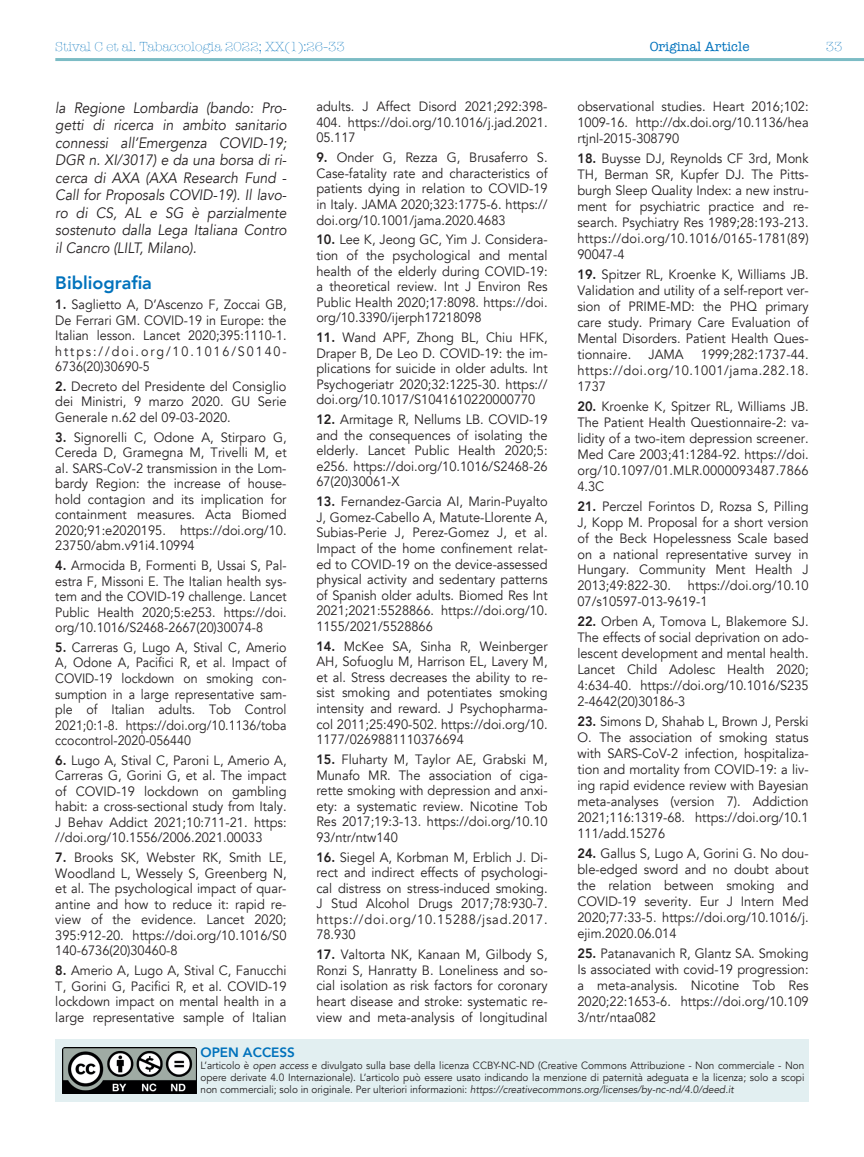
<style>
.page{position:relative;width:864px;height:1157px;background:#fff}
.page>*{position:absolute;margin:0;border:0;box-sizing:border-box;transform-origin:0 0}
.t1{font:800 18px "Avenir";color:#0072bc}
.t2{font:italic 15px/17.4px "Avenir";color:#231f20;text-align:justify;scale:.92 1}
.t3{font:13.5px/15.6px "Avenir";color:#231f20;text-align:justify;scale:.95 1}
.t4{font:13.5px/15.5px "Avenir";color:#231f20;text-align:justify;scale:.93 1}
.t5{font:13.5px/15.5px "Avenir";color:#231f20;text-align:justify;scale:.92 1}
.t6{font:300 13.5px "American Typewriter";color:#0072bc}
.t7{font:13.5px "American Typewriter";color:#0072bc}
.t8{font:800 13.5px "Avenir";color:#0072bc}
.t9{font:10.5px/12px "Avenir";color:#231f20;text-align:justify;scale:.95 1}
.s1{font-weight:800}
.s2{font-style:italic}
</style>
<div class="page">
<hr style="left:55px;top:58px;width:808px;height:3px;background:#7cbcc5">
<div style="left:55px;top:1039px;width:753px;height:62px;background:#e2eff1"></div>
<img style="left:62px;top:1047px;width:134px;height:46px">
<p class="t6" style="left:55px;top:39px;width:291px">Stival C et al. Tabaccologia 2022; XX(1):26-33</p>
<p class="t7" style="left:649px;top:39px;width:101px">Original Article</p>
<p class="t6" style="left:825px;top:39px;width:18px">33</p>
<p class="t2" style="left:55px;top:99px;width:253px">la Regione Lombardia (bando: Pro&shy;getti di ricerca in ambito sanitario connessi all’Emergenza COVID-19; DGR n. XI/3017) e da una borsa di ri&shy;cerca di AXA (AXA Research Fund - Call for Proposals COVID-19). Il lavo&shy;ro di CS, AL e SG è parzialmente sostenuto dalla Lega Italiana Contro il Cancro (LILT, Milano).</p>
<h1 class="t1" style="left:55px;top:269px;width:98px">Bibliografia</h1>
<p class="t4" style="left:55px;top:297px;width:250px"><span class="s1">1.</span> Saglietto A, D’Ascenzo F, Zoccai GB, De Ferrari GM. COVID-19 in Europe: the Italian lesson. Lancet 2020;395:1110-1. https://doi.org/10.1016/S0140- 6736(20)30690-5</p>
<p class="t3" style="left:55px;top:379px;width:245px"><span class="s1">2.</span> Decreto del Presidente del Consiglio dei Ministri, 9 marzo 2020. GU Serie Generale n.62 del 09-03-2020.</p>
<p class="t3" style="left:55px;top:429px;width:245px"><span class="s1">3.</span> Signorelli C, Odone A, Stirparo G, Cereda D, Gramegna M, Trivelli M, et al. SARS-CoV-2 transmission in the Lom&shy;bardy Region: the increase of house&shy;hold contagion and its implication for containment measures. Acta Biomed 2020;91:e2020195. https://doi.org/10.<br>23750/abm.v91i4.10994</p>
<p class="t4" style="left:55px;top:558px;width:250px"><span class="s1">4.</span> Armocida B, Formenti B, Ussai S, Pal&shy;estra F, Missoni E. The Italian health sys&shy;tem and the COVID-19 challenge. Lancet Public Health 2020;5:e253. https://doi. org/10.1016/S2468-2667(20)30074-8</p>
<p class="t5" style="left:55px;top:640px;width:253px"><span class="s1">5.</span> Carreras G, Lugo A, Stival C, Amerio A, Odone A, Pacifici R, et al. Impact of COVID-19 lockdown on smoking con&shy;sumption in a large representative sam&shy;ple of Italian adults. Tob Control 2021;0:1-8. https://doi.org/10.1136/toba ccocontrol-2020-056440</p>
<p class="t3" style="left:55px;top:752px;width:245px"><span class="s1">6.</span> Lugo A, Stival C, Paroni L, Amerio A, Carreras G, Gorini G, et al. The impact of COVID-19 lockdown on gambling habit: a cross-sectional study from Italy.<br>J Behav Addict 2021;10:711-21. https: //doi.org/10.1556/2006.2021.00033</p>
<p class="t3" style="left:55px;top:850px;width:245px"><span class="s1">7.</span> Brooks SK, Webster RK, Smith LE, Woodland L, Wessely S, Greenberg N, et al. The psychological impact of quar&shy;antine and how to reduce it: rapid re&shy;view of the evidence. Lancet 2020; 395:912-20. https://doi.org/10.1016/S0<br>140-6736(20)30460-8</p>
<p class="t3" style="left:55px;top:963px;width:245px"><span class="s1">8.</span> Amerio A, Lugo A, Stival C, Fanucchi T, Gorini G, Pacifici R, et al. COVID-19 lockdown impact on mental health in a large representative sample of Italian</p>
<p class="t3" style="left:316px;top:99px;width:245px">adults. J Affect Disord 2021;292:398- 404. https://doi.org/10.1016/j.jad.2021.<br>05.117</p>
<p class="t3" style="left:316px;top:150px;width:245px"><span class="s1">9.</span> Onder G, Rezza G, Brusaferro S.<br>Case-fatality rate and characteristics of patients dying in relation to COVID-19 in Italy. JAMA 2020;323:1775-6. https:// doi.org/10.1001/jama.2020.4683</p>
<p class="t3" style="left:316px;top:232px;width:245px"><span class="s1">10.</span> Lee K, Jeong GC, Yim J. Considera&shy;tion of the psychological and mental health of the elderly during COVID-19: a theoretical review. Int J Environ Res Public Health 2020;17:8098. https://doi. org/10.3390/ijerph17218098</p>
<p class="t3" style="left:316px;top:330px;width:245px"><span class="s1">11.</span> Wand APF, Zhong BL, Chiu HFK, Draper B, De Leo D. COVID-19: the im&shy;plications for suicide in older adults. Int Psychogeriatr 2020;32:1225-30. https:// doi.org/10.1017/S1041610220000770</p>
<p class="t3" style="left:316px;top:412px;width:245px"><span class="s1">12.</span> Armitage R, Nellums LB. COVID-19 and the consequences of isolating the elderly. Lancet Public Health 2020;5: e256. https://doi.org/10.1016/S2468-26<br>67(20)30061-X</p>
<p class="t3" style="left:316px;top:494px;width:245px"><span class="s1">13.</span> Fernandez-Garcia AI, Marin-Puyalto J, Gomez-Cabello A, Matute-Llorente A, Subias-Perie J, Perez-Gomez J, et al.<br>Impact of the home confinement relat&shy;ed to COVID-19 on the device-assessed physical activity and sedentary patterns of Spanish older adults. Biomed Res Int 2021;2021:5528866. https://doi.org/10.<br>1155/2021/5528866</p>
<p class="t3" style="left:316px;top:638px;width:245px"><span class="s1">14.</span> McKee SA, Sinha R, Weinberger AH, Sofuoglu M, Harrison EL, Lavery M, et al. Stress decreases the ability to re&shy;sist smoking and potentiates smoking intensity and reward. J Psychopharma&shy;col 2011;25:490-502. https://doi.org/10.<br>1177/0269881110376694</p>
<p class="t3" style="left:316px;top:751px;width:245px"><span class="s1">15.</span> Fluharty M, Taylor AE, Grabski M, Munafo MR. The association of ciga&shy;rette smoking with depression and anxi&shy;ety: a systematic review. Nicotine Tob Res 2017;19:3-13. https://doi.org/10.10<br>93/ntr/ntw140</p>
<p class="t3" style="left:316px;top:849px;width:245px"><span class="s1">16.</span> Siegel A, Korbman M, Erblich J. Di&shy;rect and indirect effects of psychologi&shy;cal distress on stress-induced smoking.<br>J Stud Alcohol Drugs 2017;78:930-7. https://doi.org/10.15288/jsad.2017.<br>78.930</p>
<p class="t3" style="left:316px;top:947px;width:245px"><span class="s1">17.</span> Valtorta NK, Kanaan M, Gilbody S, Ronzi S, Hanratty B. Loneliness and so&shy;cial isolation as risk factors for coronary heart disease and stroke: systematic re&shy;view and meta-analysis of longitudinal</p>
<p class="t3" style="left:577px;top:99px;width:245px">observational studies. Heart 2016;102:<br>1009-16. http://dx.doi.org/10.1136/hea rtjnl-2015-308790</p>
<p class="t3" style="left:577px;top:151px;width:245px"><span class="s1">18.</span> Buysse DJ, Reynolds CF 3rd, Monk TH, Berman SR, Kupfer DJ. The Pitts&shy;burgh Sleep Quality Index: a new instru&shy;ment for psychiatric practice and re&shy;search. Psychiatry Res 1989;28:193-213. https://doi.org/10.1016/0165-1781(89)<br>90047-4</p>
<p class="t3" style="left:577px;top:267px;width:245px"><span class="s1">19.</span> Spitzer RL, Kroenke K, Williams JB.<br>Validation and utility of a self-report ver&shy;sion of PRIME-MD: the PHQ primary care study. Primary Care Evaluation of Mental Disorders. Patient Health Ques&shy;tionnaire.</p>
<p class="t3" style="left:577px;top:346px;width:245px;text-indent:123px">1999;282:1737-44. https://doi.org/10.1001/jama.282.18.<br>1737</p>
<p class="t3" style="left:577px;top:398px;width:245px"><span class="s1">20.</span> Kroenke K, Spitzer RL, Williams JB.<br>The Patient Health Questionnaire-2: va&shy;lidity of a two-item depression screener.<br>Med Care 2003;41:1284-92. https://doi. org/10.1097/01.MLR.0000093487.7866<br>4.3C</p>
<p class="t3" style="left:577px;top:498px;width:245px"><span class="s1">21.</span> Perczel Forintos D, Rozsa S, Pilling J, Kopp M. Proposal for a short version of the Beck Hopelessness Scale based on a national representative survey in Hungary. Community Ment Health J 2013;49:822-30.</p>
<p class="t3" style="left:648px;top:346px;width:39px">JAMA</p>
<p class="t3" style="left:577px;top:578px;width:245px;text-indent:110px">https://doi.org/10.10<br>07/s10597-013-9619-1</p>
<p class="t3" style="left:577px;top:614px;width:245px"><span class="s1">22.</span> Orben A, Tomova L, Blakemore SJ.<br>The effects of social deprivation on ado&shy;lescent development and mental health.<br>Lancet Child Adolesc Health 2020; 4:634-40. https://doi.org/10.1016/S235<br>2-4642(20)30186-3</p>
<p class="t3" style="left:577px;top:714px;width:245px"><span class="s1">23.</span> Simons D, Shahab L, Brown J, Perski O. The association of smoking status with SARS-CoV-2 infection, hospitaliza&shy;tion and mortality from COVID-19: a liv&shy;ing rapid evidence review with Bayesian meta-analyses (version 7). Addiction 2021;116:1319-68. https://doi.org/10.1<br>111/add.15276</p>
<p class="t3" style="left:577px;top:845px;width:245px"><span class="s1">24.</span> Gallus S, Lugo A, Gorini G. No dou&shy;ble-edged sword and no doubt about the relation between smoking and COVID-19 severity. Eur J Intern Med 2020;77:33-5. https://doi.org/10.1016/j. ejim.2020.06.014</p>
<p class="t3" style="left:577px;top:945px;width:245px"><span class="s1">25.</span> Patanavanich R, Glantz SA. Smoking Is associated with covid-19 progression: a meta-analysis. Nicotine Tob Res 2020;22:1653-6. https://doi.org/10.109<br>3/ntr/ntaa082</p>
<p class="t8" style="left:200px;top:1041px;width:96px">OPEN ACCESS</p>
<p class="t9" style="left:200px;top:1059px;width:637px">L’articolo è <span class="s2">open access</span> e divulgato sulla base della licenza CCBY-NC-ND (Creative Commons Attribuzione - Non commerciale - Non opere derivate 4.0 Internazionale). L’articolo può essere usato indicando la menzione di paternità adeguata e la licenza; solo a scopi non commerciali; solo in originale. Per ulteriori informazioni: <span class="s2">https://creativecommons.org/licenses/by-nc-nd/4.0/deed.it</span></p>
</div>
